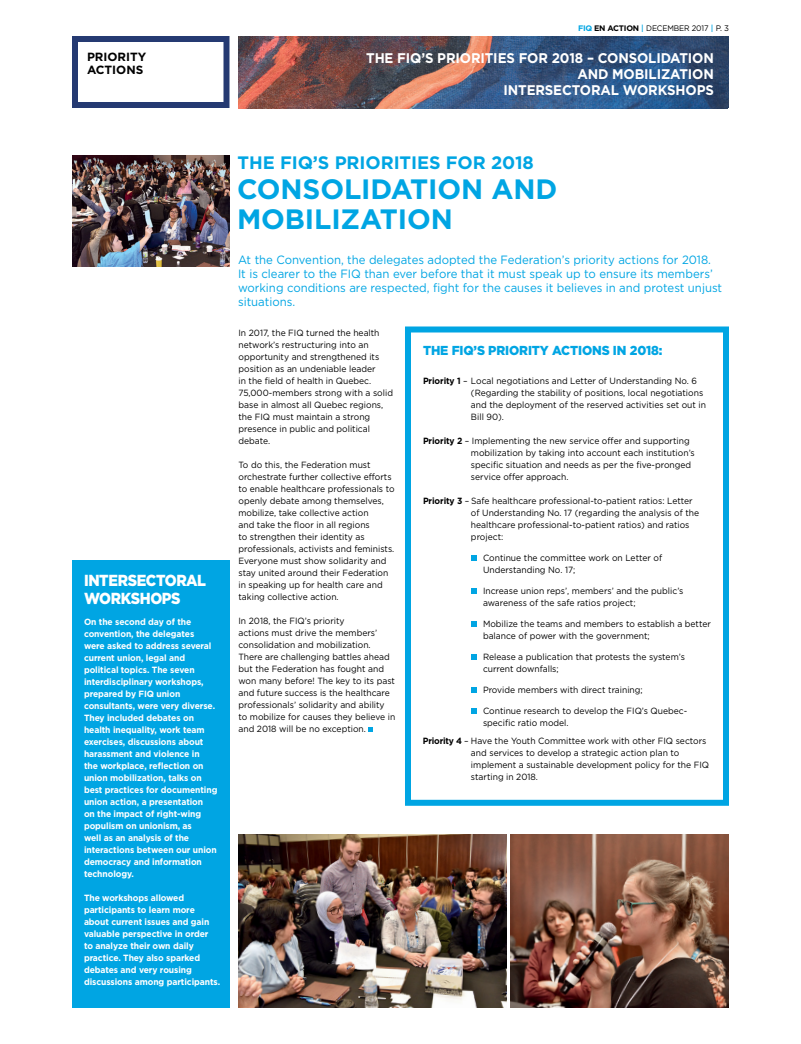
<style>
.page{position:relative;width:801px;height:1044px;background:#fff}
.page>*{position:absolute;margin:0;border:0;box-sizing:border-box;transform-origin:0 0}
.t1{font:700 28px/30px "Gotham";color:#00a5e3}
.t2{font:700 18px "Gotham";letter-spacing:-.005em;color:#00a5e3}
.t3{font:900 16px/18px "Gotham";letter-spacing:-.025em;color:#fff;scale:.9 1}
.t4{font:700 14px/16px "Gotham";color:#fff;text-align:right;scale:.95 1}
.t5{font:700 14px/16px "Gotham";letter-spacing:.16em;color:#fff;text-align:right;scale:.95 1}
.t6{font:900 13px "Gotham";letter-spacing:-.01em;color:#00a5e3;scale:.95 1}
.t7{font:12px/14px "Gotham";color:#00a5e3;scale:.95 1}
.t8{font:700 11.9px/13.6px "Gotham";color:#000}
.t9{font:9px/12px "Gotham";color:#000;scale:.95 1}
.t10{font:700 9px/12px "Gotham";letter-spacing:-.01em;color:#fff;scale:.95 1}
.t11{font:8px "Gotham";letter-spacing:-.015em;color:#000;scale:.95 1}
.s1{font-weight:700;color:#00a5e3}
.s2{font-weight:700}
.s3{font-weight:500;color:#00a5e3}
</style>
<div class="page">
<img style="left:238px;top:37px;width:489px;height:71px">
<div style="left:72px;top:36px;width:158px;height:72px;border:6px solid #253a72"></div>
<svg style="left:369px;top:728px;width:4px;height:4px"></svg>
<div style="left:72px;top:560px;width:158px;height:448px;background:#00a5e3"></div>
<svg style="left:471px;top:555px;width:6px;height:6px"></svg>
<svg style="left:471px;top:588px;width:6px;height:6px"></svg>
<svg style="left:471px;top:621px;width:6px;height:6px"></svg>
<svg style="left:471px;top:654px;width:6px;height:6px"></svg>
<svg style="left:471px;top:687px;width:6px;height:6px"></svg>
<svg style="left:471px;top:708px;width:6px;height:6px"></svg>
<div style="left:405px;top:327px;width:324px;height:479px;border:6px solid #00a5e3"></div>
<img style="left:510px;top:835px;width:219px;height:173px">
<img style="left:238px;top:835px;width:269px;height:173px">
<img style="left:72px;top:156px;width:158px;height:111px">
<h3 class="t8" style="left:87px;top:50px;width:61px">PRIORITY actions</h3>
<p class="t11" style="left:578px;top:23px;width:160px"><span class="s1">FIQ</span> <span class="s2">en action</span> <span class="s3">|</span> DEcem ber 2017 <span class="s3">|</span> p. 3</p>
<h3 class="t4" style="left:475px;top:44px;width:260px">Priorités 2018 de la FIQ : consolidation et mobilisation</h3>
<h3 class="t4" style="left:366px;top:49px;width:118px">Th e FIQ’s prioriti</h3>
<h3 class="t5" style="left:498px;top:49px;width:229px">es for 2018 – consolidation and mobi lization<br>Intersectoral workshops</h3>
<h3 class="t3" style="left:84px;top:571px;width:137px">INTERSECTORAL<br>WORKSHOPS</h3>
<p class="t10" style="left:84px;top:615px;width:142px">On the second day of the convention, the delegates<br>were asked to address several current union, legal and political topics. The seven interdisciplinary workshops, prepared by FIQ union consultants, were very diverse.<br>They included debates on health inequality, work team exercises, discussions about harassment and violence in<br>the workplace, reflection on union mobilization, talks on best practices for documenting union action, a presentation<br>on the impact of right-wing populism on unionism, as<br>well as an analysis of the interactions between our union democracy and information technology.</p>
<p class="t10" style="left:84px;top:891px;width:145px">The workshops allowed participants to learn more about current issues and gain valuable perspective in order<br>to analyze their own daily practice. They also sparked debates and very rousing discussions among participants.</p>
<h2 class="t2" style="left:238px;top:152px;width:153px">Th e FIQ’s prioriti</h2>
<h2 class="t2" style="left:417px;top:152px;width:118px">es for 2018</h2>
<h1 class="t1" style="left:237px;top:173px;width:298px">consolidation and mobi lization</h1>
<p class="t7" style="left:238px;top:253px;width:511px">At the Convention, the delegates adopted the Federation’s priority actions for 2018.<br>It is clearer to the FI Q than ever before that it must speak up to ensure its members’ working conditions are respected, fight for the causes it believes in and protest unjust situations.</p>
<p class="t9" style="left:238px;top:327px;width:164px">I n 2017, the FI Q turned the health network’s restructuring into an opportunity and strengthened its position as an undeniable leader<br>in the field of health in Quebec.<br>75,000-members strong with a solid base in almost all Quebec regions, the FI Q must maintain a strong presence in public and political debate.</p>
<p class="t9" style="left:238px;top:459px;width:166px">To do this, the Federation must orchestrate further collective efforts to enable healthcare professionals to openly debate among themselves, mobilize, take collective action<br>and take the floor in all regions<br>to strengthen their identity as professionals, activists and feminists.<br>Everyone must show solidarity and stay united around their Federation in speaking up for health care and taking collective action.</p>
<p class="t9" style="left:238px;top:615px;width:167px">I n 2018, the FI Q’s priority<br>actions must drive the members’ consolidation and mobilization.<br>There are challenging battles ahead but the Federation has fought and won many before! The key to its past and future success is the healthcare professionals’ solidarity and ability to mobilize for causes they believe in and 2018 will be no exception.</p>
<h3 class="t6" style="left:423px;top:343px;width:254px">THE FIQ’S PRIORITY ACTIONS IN 2018:</h3>
<p class="t9" style="left:471px;top:375px;width:249px;text-indent:-48px"><span class="s2">Priority 1</span> – Local negotiations and Letter of Understanding N o. 6 (Regarding the stability of positions, local negotiations and the deployment of the reserved activities set out in Bill 90).</p>
<p class="t9" style="left:471px;top:435px;width:237px;text-indent:-48px"><span class="s2">Priority 2</span> – I mplementing the new service offer and supporting mobilization by taking into account each institution’s specific situation and needs as per the five-pronged service offer approach.</p>
<p class="t9" style="left:471px;top:495px;width:242px;text-indent:-48px"><span class="s2">Priority 3</span> – Safe healthcare professional-to-patient ratios: Letter of Understanding No. 17 (regarding the analysis of the healthcare professional-to-patient ratios) and ratios project:</p>
<p class="t9" style="left:483px;top:552px;width:190px;text-indent:-6px">Continue the committee work on Letter of<br>Understanding No. 17;</p>
<p class="t9" style="left:483px;top:585px;width:213px;text-indent:-6px">I ncrease union reps’, members’ and the public’s awareness of the safe ratios project;</p>
<p class="t9" style="left:483px;top:618px;width:241px">Mobilize the teams and members to establish a better balance of power with the government;</p>
<p class="t9" style="left:483px;top:651px;width:214px;text-indent:-6px">Release a publication that protests the system’s current downfalls;</p>
<p class="t9" style="left:483px;top:684px;width:170px">Provide members with direct training;</p>
<p class="t9" style="left:483px;top:705px;width:217px;text-indent:-6px">Continue research to develop the FI Q’s Quebec&shy;specific ratio model.</p>
<p class="t9" style="left:471px;top:735px;width:252px;text-indent:-48px"><span class="s2">Priority 4</span> – Have the Youth Committee work with other FI Q sectors and services to develop a strategic action plan to implement a sustainable development policy for the FI Q starting in 2018.</p>
</div>
